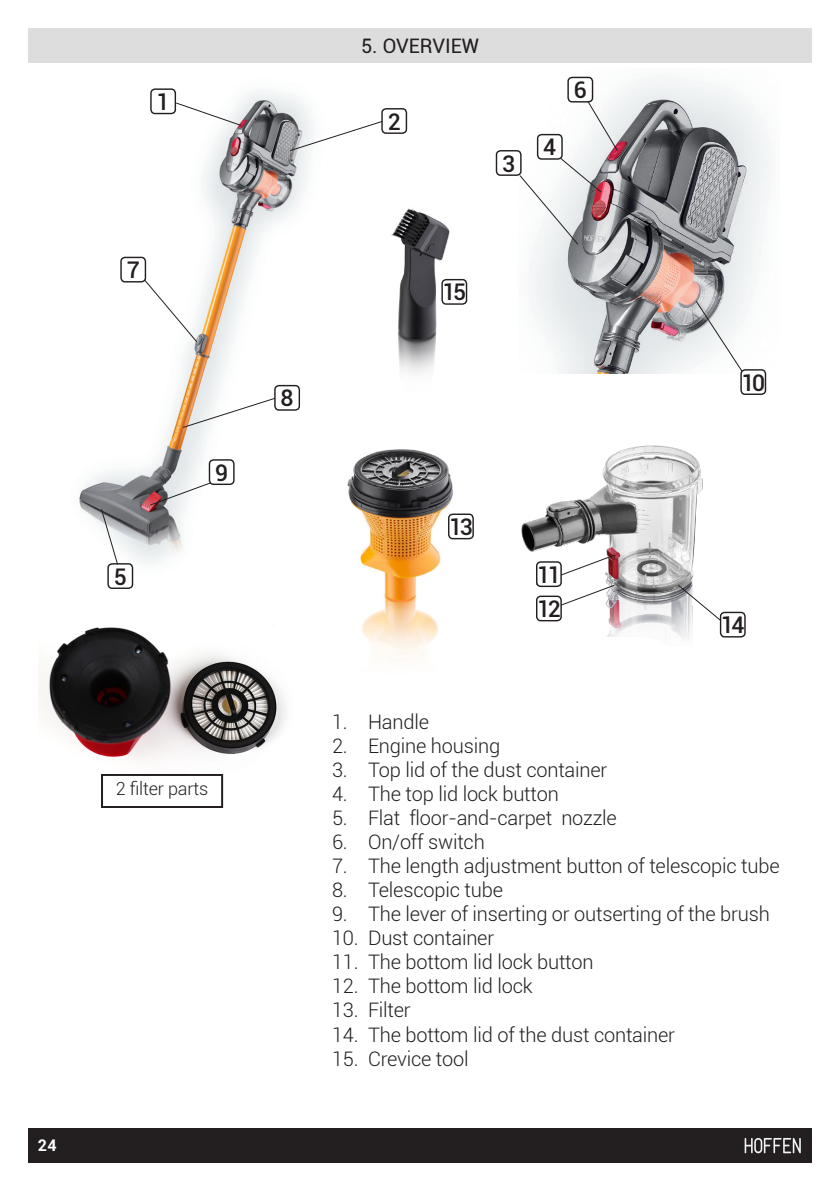
<style>
.page{position:relative;width:840px;height:1191px;background:#fff}
.page>*{position:absolute;margin:0;border:0;box-sizing:border-box;transform-origin:0 0}
.t1{font:500 23px "Roboto";letter-spacing:-.1em;color:#231f20}
.t2{font:300 20px "Roboto";letter-spacing:-.01em;color:#231f20}
.TYTULY_ROZDZIALOW{font:20px "Roboto";color:#231f20}
.t3{font:300 18px "Roboto";letter-spacing:-.01em;color:#231f20}
.t4{font:700 16px "Roboto";color:#fff}
</style>
<div class="page">
<div style="left:28px;top:1128px;width:783px;height:34px;background:#231f20"></div>
<svg style="left:744px;top:1138px;width:56px;height:15px"></svg>
<div style="left:28px;top:28px;width:783px;height:34px;background:#dedddd"></div>
<div style="left:101px;top:774px;width:122px;height:34px;border:2px solid #231f20"></div>
<img style="left:79px;top:90px;width:234px;height:498px">
<img style="left:529px;top:76px;width:243px;height:298px">
<img style="left:521px;top:445px;width:225px;height:195px">
<img style="left:391px;top:208px;width:77px;height:166px">
<div style="left:151px;top:89px;width:24px;height:24px;background:#fff;border-radius:4px"></div>
<div style="left:150px;top:88px;width:26px;height:26px;border:1px solid #231f20;border-radius:4px"></div>
<svg style="left:175px;top:102px;width:67px;height:25px"></svg>
<svg style="left:137px;top:272px;width:61px;height:71px"></svg>
<svg style="left:694px;top:300px;width:49px;height:73px"></svg>
<svg style="left:519px;top:98px;width:99px;height:148px"></svg>
<svg style="left:676px;top:584px;width:45px;height:37px"></svg>
<div style="left:381px;top:108px;width:26px;height:26px;border:1px solid #231f20;border-radius:4px"></div>
<div style="left:275px;top:385px;width:24px;height:25px;background:#fff;border-radius:4px"></div>
<div style="left:274px;top:385px;width:26px;height:26px;border:1px solid #231f20;border-radius:4px"></div>
<svg style="left:289px;top:120px;width:94px;height:32px"></svg>
<svg style="left:182px;top:397px;width:94px;height:32px"></svg>
<svg style="left:534px;top:554px;width:81px;height:61px"></svg>
<svg style="left:149px;top:474px;width:82px;height:32px"></svg>
<div style="left:495px;top:150px;width:26px;height:26px;border:1px solid #231f20;border-radius:4px"></div>
<div style="left:537px;top:135px;width:24px;height:24px;background:#fff;border-radius:4px"></div>
<div style="left:536px;top:134px;width:26px;height:26px;border:1px solid #231f20;border-radius:4px"></div>
<div style="left:568px;top:77px;width:24px;height:25px;background:#fff;border-radius:4px"></div>
<div style="left:567px;top:77px;width:26px;height:26px;border:1px solid #231f20;border-radius:4px"></div>
<div style="left:740px;top:370px;width:25px;height:24px;background:#fff;border-radius:4px"></div>
<div style="left:740px;top:369px;width:25px;height:26px;border:1px solid #231f20;border-radius:4px"></div>
<div style="left:442px;top:280px;width:24px;height:24px;background:#fff;border-radius:4px"></div>
<div style="left:441px;top:279px;width:26px;height:26px;border:1px solid #231f20;border-radius:4px"></div>
<div style="left:536px;top:562px;width:24px;height:24px;background:#fff;border-radius:4px"></div>
<div style="left:535px;top:561px;width:26px;height:26px;border:1px solid #231f20;border-radius:4px"></div>
<div style="left:536px;top:596px;width:24px;height:24px;background:#fff;border-radius:4px"></div>
<div style="left:535px;top:595px;width:26px;height:26px;border:1px solid #231f20;border-radius:4px"></div>
<div style="left:720px;top:612px;width:24px;height:25px;background:#fff;border-radius:4px"></div>
<div style="left:719px;top:612px;width:26px;height:25px;border:1px solid #231f20;border-radius:4px"></div>
<div style="left:121px;top:257px;width:24px;height:25px;background:#fff;border-radius:4px"></div>
<div style="left:120px;top:257px;width:26px;height:25px;border:1px solid #231f20;border-radius:4px"></div>
<div style="left:209px;top:460px;width:25px;height:24px;background:#fff;border-radius:4px"></div>
<div style="left:209px;top:459px;width:25px;height:26px;border:1px solid #231f20;border-radius:4px"></div>
<div style="left:108px;top:564px;width:24px;height:24px;background:#fff;border-radius:4px"></div>
<div style="left:107px;top:563px;width:26px;height:26px;border:1px solid #231f20;border-radius:4px"></div>
<svg style="left:100px;top:508px;width:19px;height:58px"></svg>
<img style="left:347px;top:449px;width:119px;height:211px">
<div style="left:448px;top:514px;width:25px;height:24px;background:#fff;border-radius:4px"></div>
<div style="left:448px;top:513px;width:25px;height:26px;border:1px solid #231f20;border-radius:4px"></div>
<img style="left:38px;top:627px;width:248px;height:133px">
<p class="t4" style="left:28px;top:1133px;width:30px"><sup>3</sup>24</p>
<p class="t1" style="left:156px;top:86px;width:15px">1</p>
<p class="t1" style="left:127px;top:254px;width:15px">7</p>
<p class="t1" style="left:114px;top:560px;width:15px">5</p>
<p class="t1" style="left:215px;top:456px;width:15px">9</p>
<p class="t3" style="left:116px;top:776px;width:94px">2 filter parts</p>
<p class="TYTULY_ROZDZIALOW" style="left:361px;top:32px;width:119px">5. OVERVIEW</p>
<p class="t1" style="left:387px;top:105px;width:15px">2</p>
<p class="t1" style="left:502px;top:147px;width:15px">3</p>
<p class="t1" style="left:543px;top:131px;width:15px">4</p>
<p class="t1" style="left:573px;top:74px;width:15px">6</p>
<p class="t1" style="left:280px;top:382px;width:15px">8</p>
<p class="t1" style="left:442px;top:276px;width:25px">15</p>
<p class="t1" style="left:741px;top:366px;width:25px">10</p>
<p class="t1" style="left:449px;top:510px;width:25px">13</p>
<p class="t1" style="left:536px;top:558px;width:25px">11</p>
<p class="t1" style="left:536px;top:593px;width:25px">12</p>
<p class="t1" style="left:720px;top:609px;width:25px">14</p>
<p class="t2" style="left:332px;top:708px;width:98px">1. Handle</p>
<p class="t2" style="left:332px;top:732px;width:169px">2. Engine housing</p>
<p class="t2" style="left:332px;top:756px;width:277px">3. Top lid of the dust container</p>
<p class="t2" style="left:332px;top:780px;width:228px">4. The top lid lock button</p>
<p class="t2" style="left:332px;top:804px;width:286px">5. Flat floor-and-carpet nozzle</p>
<p class="t2" style="left:332px;top:828px;width:154px">6. On/off switch</p>
<p class="t2" style="left:332px;top:852px;width:449px">7. The length adjustment button of telescopic tube</p>
<p class="t2" style="left:332px;top:876px;width:172px">8. Telescopic tube</p>
<p class="t2" style="left:332px;top:900px;width:439px">9. The lever of inserting or outserting of the brush</p>
<p class="t2" style="left:332px;top:924px;width:164px">10. Dust container</p>
<p class="t2" style="left:332px;top:948px;width:263px">11. The bottom lid lock button</p>
<p class="t2" style="left:332px;top:972px;width:202px">12. The bottom lid lock</p>
<p class="t2" style="left:332px;top:996px;width:80px">13. Filter</p>
<p class="t2" style="left:332px;top:1020px;width:344px">14. The bottom lid of the dust container</p>
<p class="t2" style="left:332px;top:1044px;width:138px">15. Crevice tool</p>
</div>
